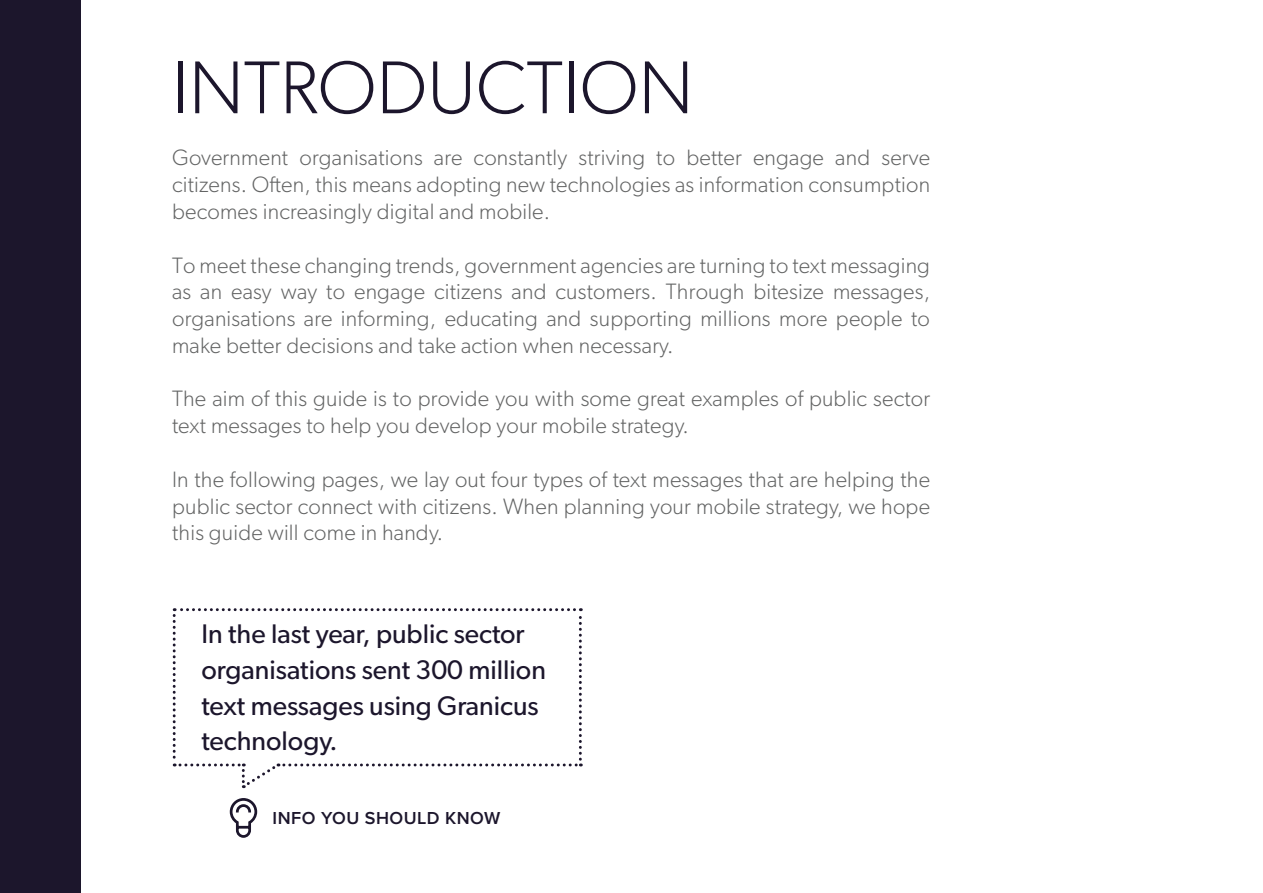
<style>
.page{position:relative;width:1263px;height:893px;background:#fff}
.page>*{position:absolute;margin:0;border:0;box-sizing:border-box;transform-origin:0 0}
.t1{font:300 75px "Gibson";color:#1c162c}
.t2{font:27px/35.5px "Gibson";color:#1c162c}
.t3{font:300 22.35px/26.8px "Gibson";letter-spacing:.01em;color:#636464;text-align:justify}
.t4{font:600 18px "Proxima Nova";letter-spacing:.025em;color:#1c162c}
</style>
<div class="page">
<svg style="left:173px;top:608px;width:409px;height:180px"></svg>
<svg style="left:229px;top:798px;width:29px;height:40px"></svg>
<div style="left:0;top:0;width:81px;height:893px;background:#1c162c"></div>
<h1 class="t1" style="left:172px;top:42px;width:523px">INTRODUCTION</h1>
<p class="t3" style="left:172px;top:144px;width:759px">Government organisations are constantly striving to better engage and serve citizens. Often, this means adopting new technologies as information consumption becomes increasingly digital and mobile.</p>
<p class="t3" style="left:172px;top:251px;width:759px">To meet these changing trends, government agencies are turning to text messaging as an easy way to engage citizens and customers. Through bitesize messages, organisations are informing, educating and supporting millions more people to make better decisions and take action when necessary.</p>
<p class="t3" style="left:172px;top:385px;width:760px">The aim of this guide is to provide you with some great examples of public sector text messages to help you develop your mobile strategy.</p>
<p class="t3" style="left:172px;top:465px;width:759px">In the following pages, we lay out four types of text messages that are helping the public sector connect with citizens. When planning your mobile strategy, we hope this guide will come in handy.</p>
<p class="t2" style="left:201px;top:616px;width:346px">In the last year, public sector organisations sent 300 million text messages using Granicus technology.</p>
<p class="t4" style="left:273px;top:807px;width:229px">INFO YOU SHOULD KNOW</p>
</div>
